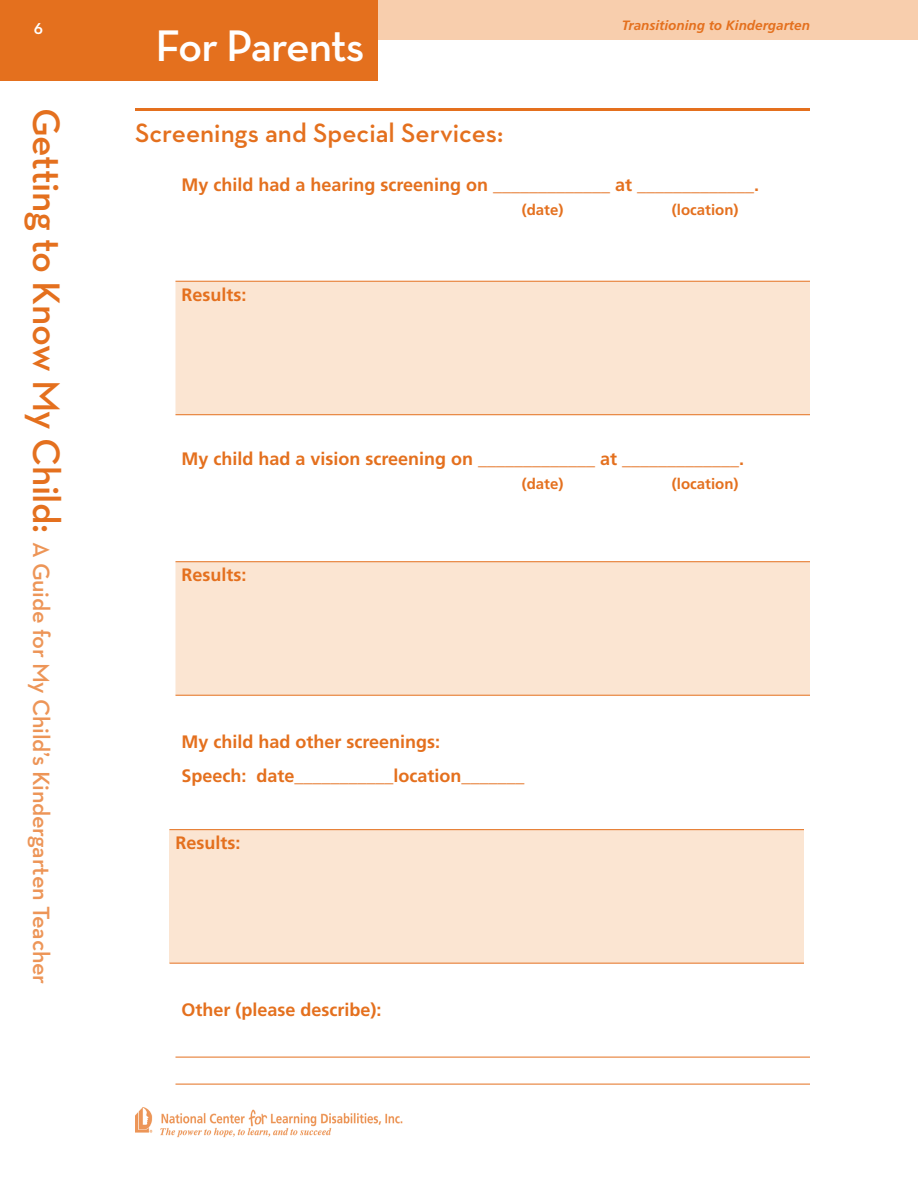
<style>
.page{position:relative;width:918px;height:1188px;background:#fff}
.page>*{position:absolute;margin:0;border:0;box-sizing:border-box;transform-origin:0 0}
.t1{font:600 45px "Neutra Text";letter-spacing:-.03em;color:#fff}
.t2{font:600 27px "Neutra Text";color:#e4701e}
.t3{font:600 24px "Neutra Text";letter-spacing:-.01em;color:#ed9557}
.t4{font:700 18px/33.8px "Frutiger";color:#e4701e}
.t5{font:700 15px "Frutiger";color:#e4701e}
.t6{font:italic 700 13.5px "Frutiger";color:#e4701e}
.s1{font-size:39px;color:#e4701e}
</style>
<div class="page">
<img style="left:135px;top:1108px;width:267px;height:30px">
<div style="left:0;top:0;width:918px;height:40px;background:#f8cead"></div>
<div style="left:0;top:0;width:378px;height:81px;background:#e4701e"></div>
<svg style="left:176px;top:282px;width:634px;height:413px;fill:#fbe5d2"></svg>
<hr style="left:176px;top:281px;width:634px;height:1px;background:#e4701e">
<hr style="left:176px;top:414px;width:634px;height:1px;background:#e4701e">
<hr style="left:176px;top:561px;width:634px;height:1px;background:#e4701e">
<hr style="left:176px;top:695px;width:634px;height:1px;background:#e4701e">
<hr style="left:176px;top:1057px;width:634px;height:1px;background:#e4701e">
<hr style="left:176px;top:1084px;width:634px;height:1px;background:#e4701e">
<div style="left:170px;top:830px;width:634px;height:133px;background:#fbe5d2"></div>
<hr style="left:170px;top:829px;width:634px;height:1px;background:#e4701e">
<hr style="left:170px;top:963px;width:634px;height:1px;background:#e4701e">
<hr style="left:135px;top:108px;width:675px;height:3px;background:#e4701e">
<h3 class="t3" style="left:56px;top:108px;width:878px;rotate:90deg"><span class="s1">Getting to Know My Child:</span> A Guide for My Child’s Kindergarten Teacher</h3>
<h1 class="t1" style="left:156px;top:18px;width:210px">For Parents</h1>
<p class="t6" style="left:622px;top:18px;width:190px">Transitioning to Kindergarten</p>
<h2 class="t2" style="left:135px;top:116px;width:370px">Screenings and Special Services:</h2>
<p class="t4" style="left:182px;top:168px;width:579px">My child had a hearing screening on _____________ at _____________.</p>
<p class="t5" style="left:522px;top:201px;width:43px">(date)</p>
<p class="t5" style="left:672px;top:201px;width:68px">(location)</p>
<p class="t4" style="left:182px;top:278px;width:66px">Results:</p>
<p class="t4" style="left:182px;top:442px;width:564px">My child had a vision screening on _____________ at _____________.</p>
<p class="t5" style="left:522px;top:475px;width:43px">(date)</p>
<p class="t5" style="left:672px;top:475px;width:68px">(location)</p>
<p class="t4" style="left:182px;top:558px;width:66px">Results:</p>
<p class="t4" style="left:182px;top:725px;width:345px">My child had other screenings:<br>Speech: date___________location_______</p>
<p class="t4" style="left:176px;top:826px;width:66px">Results:</p>
<p class="t4" style="left:182px;top:993px;width:202px">Other (please describe):</p>
</div>
